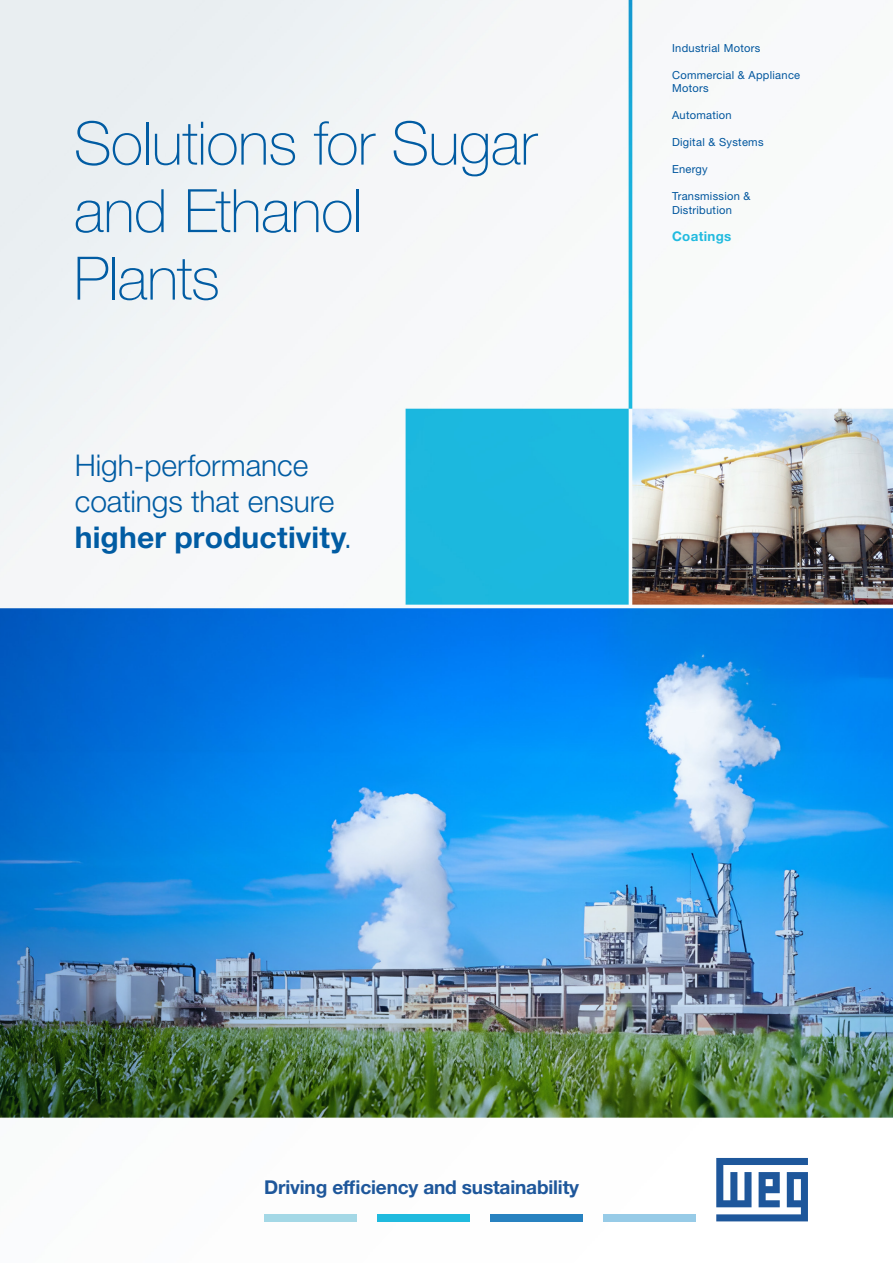
<style>
.page{position:relative;width:893px;height:1263px;background:#fff}
.page>*{position:absolute;margin:0;border:0;box-sizing:border-box;transform-origin:0 0}
._0-TEXTO{font:100 60px/67.5px "Helvetica Neue LT Pro";letter-spacing:-.01em;color:#015ca3}
._0-TEXTO-2{font:300 30px/36px "Helvetica Neue LT Pro";letter-spacing:-.005em;color:#015ca3}
.t1{font:700 19.05px "Helvetica Neue LT Pro";letter-spacing:-.01em;color:#1e579b}
.t2{font:700 13.35px "Helvetica Neue LT Pro";letter-spacing:.025em;color:#20badf}
.t3{font:11.1px/13.4px "Helvetica Neue LT Pro";letter-spacing:.025em;color:#00569e}
.s1{font-weight:700}
</style>
<div class="page">
<img style="left:0;top:0;width:893px;height:1222px">
<svg style="left:716px;top:1158px;width:92px;height:63px"></svg>
<div style="left:264px;top:1214px;width:93px;height:7px;background:#a4d8e6"></div>
<div style="left:377px;top:1214px;width:93px;height:7px;background:#20bade"></div>
<div style="left:490px;top:1214px;width:93px;height:7px;background:#2882c0"></div>
<div style="left:603px;top:1214px;width:93px;height:7px;background:#97cbe7"></div>
<p class="_0-TEXTO" style="left:74px;top:109px;width:465px">Solutions for Sugar and Ethanol</p>
<p class="_0-TEXTO" style="left:74px;top:244px;width:148px">Plants</p>
<p class="_0-TEXTO-2" style="left:75px;top:446px;width:279px">High-performance coatings that ensure <span class="s1">higher productivity</span>.</p>
<p class="t3" style="left:672px;top:41px;width:90px">Industrial Motors</p>
<p class="t3" style="left:672px;top:68px;width:130px">Commercial &amp; Appliance<br>Motors</p>
<p class="t3" style="left:672px;top:108px;width:61px">Automation</p>
<p class="t3" style="left:672px;top:135px;width:93px">Digital &amp; Systems</p>
<p class="t3" style="left:672px;top:162px;width:37px">Energy</p>
<p class="t3" style="left:672px;top:189px;width:80px">Transmission &amp;<br>Distribution</p>
<p class="t2" style="left:672px;top:227px;width:61px">Coatings</p>
<p class="t1" style="left:264px;top:1175px;width:316px">Driving efficiency and sustainability</p>
</div>
